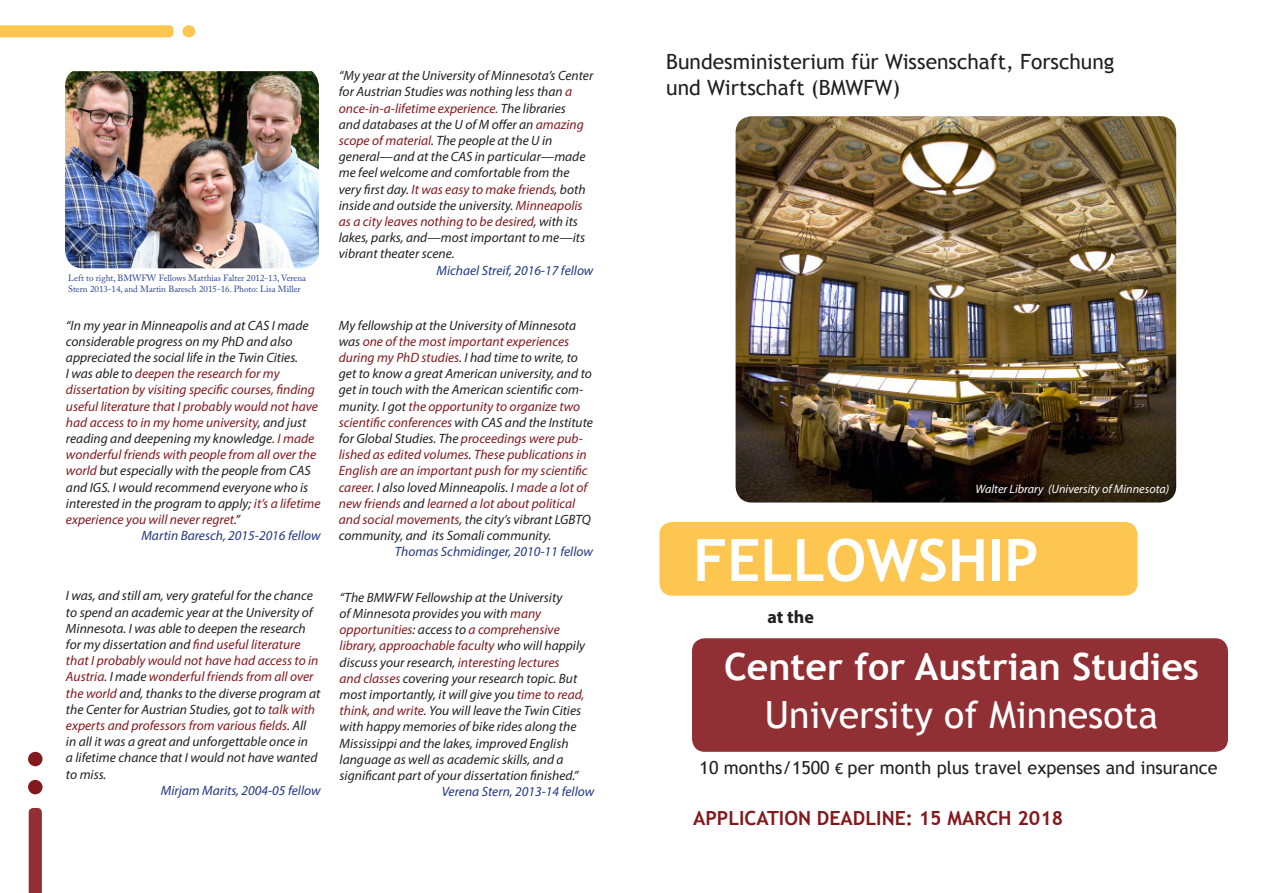
<style>
.page{position:relative;width:1263px;height:893px;background:#fff}
.page>*{position:absolute;margin:0;border:0;box-sizing:border-box;transform-origin:0 0}
.t1{font:700 58.5px "Trebuchet MS";color:#fff}
.t2{font:700 37.5px "Trebuchet MS";color:#fff}
.t3{font:37.5px "Trebuchet MS";color:#fff}
.t4{font:21px "Trebuchet MS";color:#231f20}
.t5{font:700 19.5px "Trebuchet MS";color:#84191d}
.t6{font:18px "Trebuchet MS";color:#231f20}
.t7{font:700 18px "Myriad Pro";color:#231f20}
.t8{font:italic 13.5px/16.2px "Myriad Pro";color:#231f20}
.t9{font:italic 13.5px "Myriad Pro";color:#203882}
.t10{font:italic 12.15px "Myriad Pro";color:#fff}
.t11{font:9px/10.8px "Adobe Caslon Pro";color:#253f8e}
.s1{color:#84191d}
.s2{font-size:15px}
</style>
<div class="page">
<div style="left:659px;top:522px;width:478px;height:74px;background:#fcc650;border-radius:13px"></div>
<svg style="left:0;top:25px;width:173px;height:12px"></svg>
<img style="left:736px;top:116px;width:440px;height:386px">
<img style="left:65px;top:71px;width:254px;height:197px">
<div style="left:692px;top:638px;width:536px;height:114px;background:#903034;border-radius:13px"></div>
<svg style="left:29px;top:808px;width:13px;height:85px"></svg>
<div style="left:28px;top:780px;width:15px;height:14px;background:#84191d;border-radius:50%"></div>
<div style="left:28px;top:752px;width:15px;height:14px;background:#84191d;border-radius:50%"></div>
<svg style="left:182px;top:25px;width:13px;height:12px"></svg>
<p class="t11" style="left:68px;top:273px;width:239px">Left to right, BMWFW Fellows Matthias Falter 2012-13, Verena<br>Stern 2013-14, and Martin Baresch 2015-16. Photo: Lisa Miller</p>
<p class="t8" style="left:66px;top:317px;width:256px">“In my year in Minneapolis and at CAS I made considerable progress on my PhD and also appreciated the social life in the Twin Cities.<br>I was able to <span class="s1">deepen the research for my dissertation by visiting specific courses, finding useful literature that I probably would not have had access to in my home university</span>, and just reading and deepening my knowledge<span class="s1">. I made wonderful friends with people from all over the world</span> but especially with the people from CAS and IGS. I would recommend everyone who is interested in the program to apply; <span class="s1">it’s a lifetime experience you will never regret</span>.”</p>
<p class="t9" style="left:141px;top:527px;width:181px">Martin Baresch, 2015-2016 fellow</p>
<p class="t8" style="left:66px;top:588px;width:256px">I was, and still am, very grateful for the chance to spend an academic year at the University of Minnesota. I was able to deepen the research for my dissertation and <span class="s1">find useful literature that I probably would not have had access to in Austria</span>. I made <span class="s1">wonderful friends from all over the world</span> and, thanks to the diverse program at the Center for Austrian Studies, got to <span class="s1">talk with experts and professors from various fields</span>. All<br>in all it was a great and unforgettable once in<br>a lifetime chance that I would not have wanted to miss.</p>
<p class="t9" style="left:161px;top:782px;width:161px">Mirjam Marits, 2004-05 fellow</p>
<p class="t8" style="left:339px;top:67px;width:256px">“My year at the University of Minnesota’s Center for Austrian Studies was nothing less than <span class="s1">a once-in-a-lifetime experience.</span> The libraries<br>and databases at the U of M offer an <span class="s1">amazing scope of material</span>. The people at the U in general—and at the CAS in particular—made me feel welcome and comfortable from the very first day. <span class="s1">It was easy to make friends</span>, both inside and outside the university. <span class="s1">Minneapolis as a city leaves nothing to be desired</span>, with its lakes, parks, and—most important to me—its vibrant theater scene.</p>
<p class="t9" style="left:436px;top:262px;width:159px">Michael Streif, 2016-17 fellow</p>
<p class="t8" style="left:339px;top:317px;width:256px">My fellowship at the University of Minnesota was <span class="s1">one of the most important experiences during my PhD studies</span>. I had time to write, to get to know a great American university, and to get in touch with the American scientific com&shy;munity. I got <span class="s1">the opportunity to organize two scientific conferences</span> with CAS and the Institute for Global Studies. The <span class="s1">proceedings were pub&shy;lished as edited volumes</span>. <span class="s1">These publications in English are an important push for my scientific career</span>. I also loved Minneapolis. I <span class="s1">made a lot of new friends</span> and <span class="s1">learned a lot about political and social movements</span>, the city’s vibrant LGBTQ community, and its Somali community.</p>
<p class="t9" style="left:395px;top:543px;width:200px">Thomas Schmidinger, 2010-11 fellow</p>
<p class="t8" style="left:340px;top:589px;width:247px">“The BMWFW Fellowship at the University<br>of Minnesota provides you with <span class="s1">many opportunities</span>: access to <span class="s1">a comprehensive library</span>, <span class="s1">approachable faculty</span> who will happily discuss your research, <span class="s1">interesting lectures<br>and classes</span> covering your research topic. But most importantly, it will give you <span class="s1">time to read, think, and write</span>. You will leave the Twin Cities with happy memories of bike rides along the Mississippi and the lakes, improved English language as well as academic skills, and a significant part of your dissertation finished.”</p>
<p class="t9" style="left:442px;top:783px;width:154px">Verena Stern, 2013-14 fellow</p>
<p class="t4" style="left:666px;top:49px;width:450px">Bundesministerium für Wissenschaft, Forschung</p>
<p class="t4" style="left:666px;top:74px;width:235px">und Wirtschaft (BMWFW)</p>
<p class="t10" style="left:975px;top:482px;width:195px">Walter Library (University of Minnesota)</p>
<p class="t1" style="left:693px;top:524px;width:347px">FELLOWSHIP</p>
<p class="t7" style="left:767px;top:605px;width:48px">at the</p>
<p class="t2" style="left:724px;top:643px;width:477px">Center for Austrian Studies</p>
<p class="t3" style="left:765px;top:691px;width:395px">University of Minnesota</p>
<p class="t6" style="left:700px;top:756px;width:519px">10 months/1500 <span class="s2">€</span> per month plus travel expenses and insurance</p>
<p class="t5" style="left:693px;top:806px;width:372px">APPLICATION DEADLINE: 15 MARCH 2018</p>
</div>
